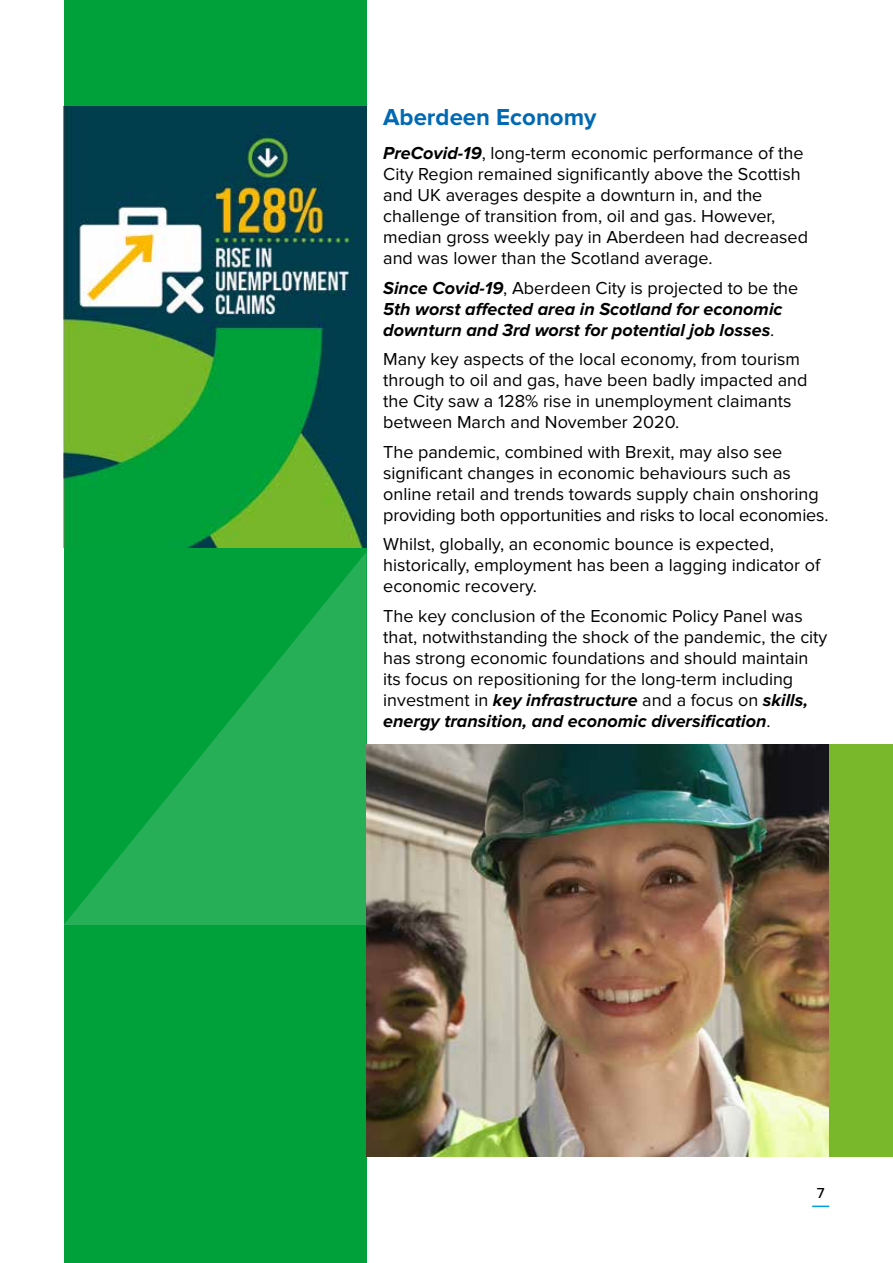
<style>
.page{position:relative;width:893px;height:1263px;background:#fff}
.page>*{position:absolute;margin:0;border:0;box-sizing:border-box;transform-origin:0 0}
.t1{font:700 24px "Proxima Nova";color:#0069b4}
.t2{font:18px/21px "Proxima Nova";color:#000}
.t3{font:italic 700 18px/21px "Proxima Nova";color:#000}
.t4{font:500 15px "Proxima Nova";color:#000}
.s1{font-weight:700;font-style:italic}
.s2{font-weight:400;font-style:normal}
</style>
<div class="page">
<svg style="left:812px;top:1205px;width:17px;height:2px"></svg>
<div style="left:64px;top:0;width:302px;height:1263px;background:#00a13a"></div>
<img style="left:64px;top:106px;width:302px;height:441px">
<svg style="left:64px;top:553px;width:302px;height:372px"></svg>
<img style="left:366px;top:744px;width:463px;height:413px">
<div style="left:829px;top:744px;width:64px;height:413px;background:#78b82a"></div>
<h1 class="t1" style="left:383px;top:103px;width:215px">Aberdeen Economy</h1>
<p class="t2" style="left:383px;top:143px;width:426px"><span class="s1">PreCovid-19</span>, long-term economic performance of the City Region remained significantly above the Scottish and UK averages despite a downturn in, and the challenge of transition from, oil and gas. However, median gross weekly pay in Aberdeen had decreased and was lower than the Scotland average.</p>
<p class="t3" style="left:383px;top:277px;width:417px">Since Covid-19<span class="s2">, Aberdeen City is projected to be the<br></span>5th worst affected area in Scotland for economic downturn and 3rd worst for potential job losses<span class="s2">.</span></p>
<p class="t2" style="left:383px;top:349px;width:426px">Many key aspects of the local economy, from tourism through to oil and gas, have been badly impacted and the City saw a 128% rise in unemployment claimants between March and November 2020.</p>
<p class="t2" style="left:383px;top:441px;width:447px">The pandemic, combined with Brexit, may also see significant changes in economic behaviours such as online retail and trends towards supply chain onshoring providing both opportunities and risks to local economies.</p>
<p class="t2" style="left:383px;top:534px;width:438px">Whilst, globally, an economic bounce is expected, historically, employment has been a lagging indicator of economic recovery.</p>
<p class="t2" style="left:383px;top:605px;width:446px">The key conclusion of the Economic Policy Panel was that, notwithstanding the shock of the pandemic, the city has strong economic foundations and should maintain its focus on repositioning for the long-term including investment in <span class="s1">key infrastructure</span> and a focus on <span class="s1">skills, energy transition, and economic diversification</span>.</p>
<p class="t4" style="left:817px;top:1182px;width:9px">7</p>
</div>
